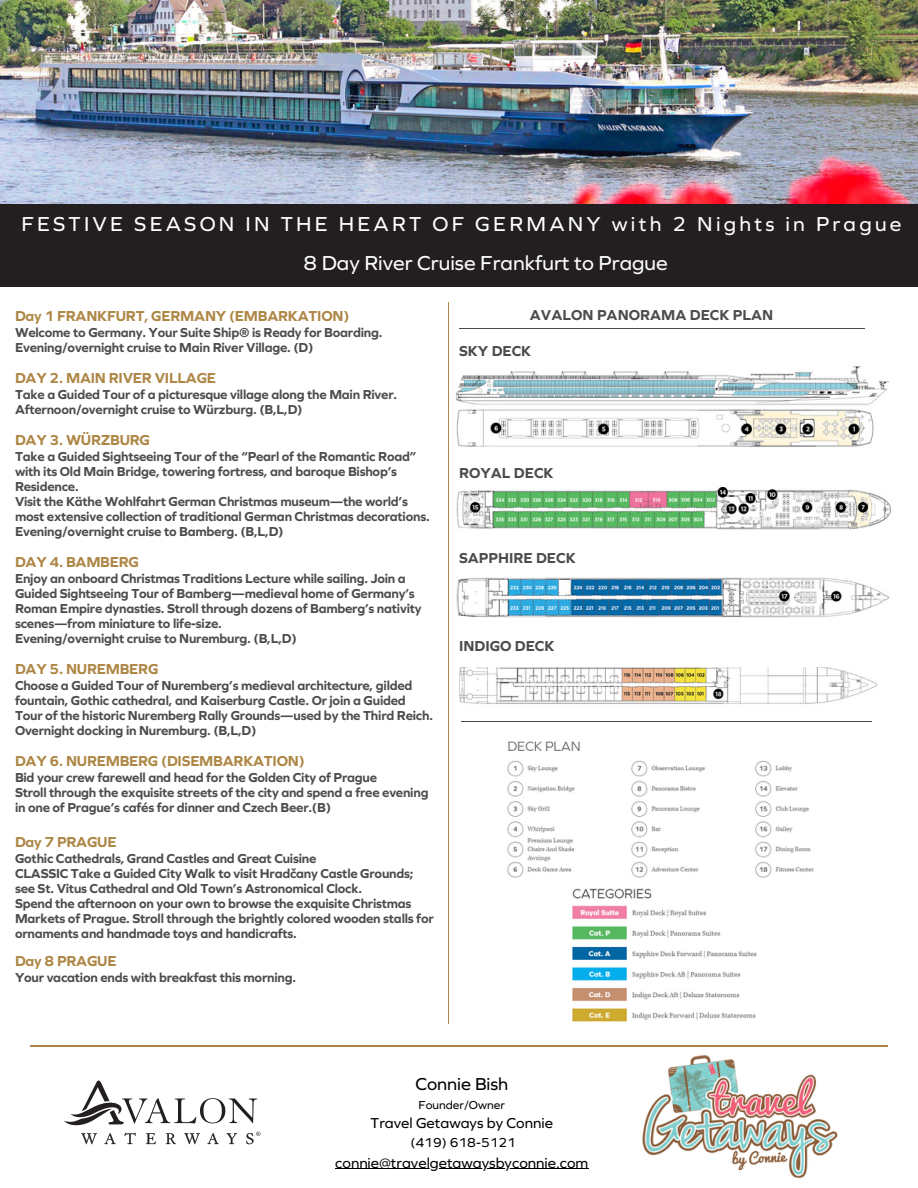
<style>
.page{position:relative;width:918px;height:1188px;background:#fff}
.page>*{position:absolute;margin:0;border:0;box-sizing:border-box;transform-origin:0 0}
.t1{font:21px/39.6px "Graphie";letter-spacing:.155em;color:#fff}
.t2{font:18px "Graphie";color:#000}
.t3{font:700 15px "Graphie";letter-spacing:-.015em;color:#ae8746}
.t4{font:700 15px "Graphie";color:#4c4c4e}
.t5{font:15px "Graphie";color:#000}
.t6{font:700 13.5px/15px "Graphie";letter-spacing:-.015em;color:#4c4c4e}
.t7{font:13.5px "Graphie";color:#000}
.t8{font:12px "Graphie";color:#000}
</style>
<div class="page">
<hr style="left:459px;top:328px;width:406px;height:1px;background:#4c4c4e">
<hr style="left:448px;top:302px;width:1px;height:722px;background:#ae8746">
<hr style="left:461px;top:721px;width:411px;height:1px;background:#4c4c4e">
<hr style="left:30px;top:1045px;width:858px;height:1px;background:#ae8746">
<div style="left:0;top:202px;width:918px;height:84px;background:#231f20"></div>
<img style="left:456px;top:366px;width:432px;height:81px">
<img style="left:456px;top:488px;width:434px;height:42px">
<img style="left:456px;top:578px;width:433px;height:40px">
<img style="left:459px;top:667px;width:419px;height:37px">
<img style="left:507px;top:741px;width:307px;height:137px">
<img style="left:573px;top:888px;width:184px;height:134px">
<svg style="left:64px;top:1081px;width:196px;height:63px"></svg>
<img style="left:642px;top:1054px;width:196px;height:125px">
<img style="left:0;top:0;width:918px;height:204px">
<hr style="left:335px;top:1168px;width:253px;height:1px;background:#000">
<h1 class="t1" style="left:303px;top:204px;width:600px;text-indent:-282px">FESTIVE SEASON IN THE HEART OF GERMANY with 2 Nights in Prague<br>8 Day River Cruise Frankfurt to Prague</h1>
<p class="t3" style="left:15px;top:307px;width:336px">Day 1 FRANKFURT, GERMANY (EMBARKATION)</p>
<p class="t6" style="left:15px;top:325px;width:369px">Welcome to Germany. Your Suite Ship® is Ready for Boarding.<br>Evening/overnight cruise to Main River Village. (D)</p>
<p class="t3" style="left:15px;top:369px;width:203px">DAY 2. MAIN RIVER VILLAGE</p>
<p class="t6" style="left:15px;top:387px;width:384px">Take a Guided Tour of a picturesque village along the Main River.<br>Afternoon/overnight cruise to Würzburg. (B,L,D)</p>
<p class="t3" style="left:15px;top:431px;width:137px">DAY 3. WÜRZBURG</p>
<p class="t6" style="left:15px;top:449px;width:416px">Take a Guided Sightseeing Tour of the “Pearl of the Romantic Road” with its Old Main Bridge, towering fortress, and baroque Bishop’s Residence.<br>Visit the Käthe Wohlfahrt German Christmas museum—the world’s most extensive collection of traditional German Christmas decorations.<br>Evening/overnight cruise to Bamberg. (B,L,D)</p>
<p class="t3" style="left:15px;top:553px;width:126px">DAY 4. BAMBERG</p>
<p class="t6" style="left:15px;top:571px;width:408px">Enjoy an onboard Christmas Traditions Lecture while sailing. Join a Guided Sightseeing Tour of Bamberg—medieval home of Germany’s Roman Empire dynasties. Stroll through dozens of Bamberg’s nativity scenes—from miniature to life-size.<br>Evening/overnight cruise to Nuremburg. (B,L,D)</p>
<p class="t3" style="left:15px;top:660px;width:145px">DAY 5. NUREMBERG</p>
<p class="t6" style="left:15px;top:678px;width:420px">Choose a Guided Tour of Nuremberg’s medieval architecture, gilded fountain, Gothic cathedral, and Kaiserburg Castle. Or join a Guided Tour of the historic Nuremberg Rally Grounds—used by the Third Reich.<br>Overnight docking in Nuremburg. (B,L,D)</p>
<p class="t3" style="left:15px;top:752px;width:291px">DAY 6. NUREMBERG (DISEMBARKATION)</p>
<p class="t6" style="left:15px;top:770px;width:415px">Bid your crew farewell and head for the Golden City of Prague<br>Stroll through the exquisite streets of the city and spend a free evening in one of Prague’s cafés for dinner and Czech Beer.(B)</p>
<p class="t3" style="left:15px;top:833px;width:103px">Day 7 PRAGUE</p>
<p class="t6" style="left:15px;top:851px;width:420px">Gothic Cathedrals, Grand Castles and Great Cuisine<br>CLASSIC Take a Guided City Walk to visit Hradčany Castle Grounds; see St. Vitus Cathedral and Old Town’s Astronomical Clock.<br>Spend the afternoon on your own to browse the exquisite Christmas Markets of Prague. Stroll through the brightly colored wooden stalls for ornaments and handmade toys and handicrafts.</p>
<p class="t3" style="left:15px;top:952px;width:103px">Day 8 PRAGUE</p>
<p class="t6" style="left:15px;top:970px;width:283px">Your vacation ends with breakfast this morning.</p>
<p class="t4" style="left:530px;top:306px;width:245px">AVALON PANORAMA DECK PLAN</p>
<p class="t4" style="left:459px;top:343px;width:74px">SKY DECK</p>
<p class="t4" style="left:459px;top:464px;width:96px">ROYAL DECK</p>
<p class="t4" style="left:459px;top:549px;width:118px">SAPPHIRE DECK</p>
<p class="t4" style="left:459px;top:637px;width:97px">INDIGO DECK</p>
<h2 class="t2" style="left:415px;top:1073px;width:94px">Connie Bish</h2>
<p class="t8" style="left:419px;top:1098px;width:88px">Founder/Owner</p>
<p class="t5" style="left:371px;top:1114px;width:184px">Travel Getaways by Connie</p>
<p class="t7" style="left:410px;top:1134px;width:107px">(419) 618-5121</p>
<p class="t5" style="left:335px;top:1154px;width:255px">connie@travelgetawaysbyconnie.com</p>
</div>
